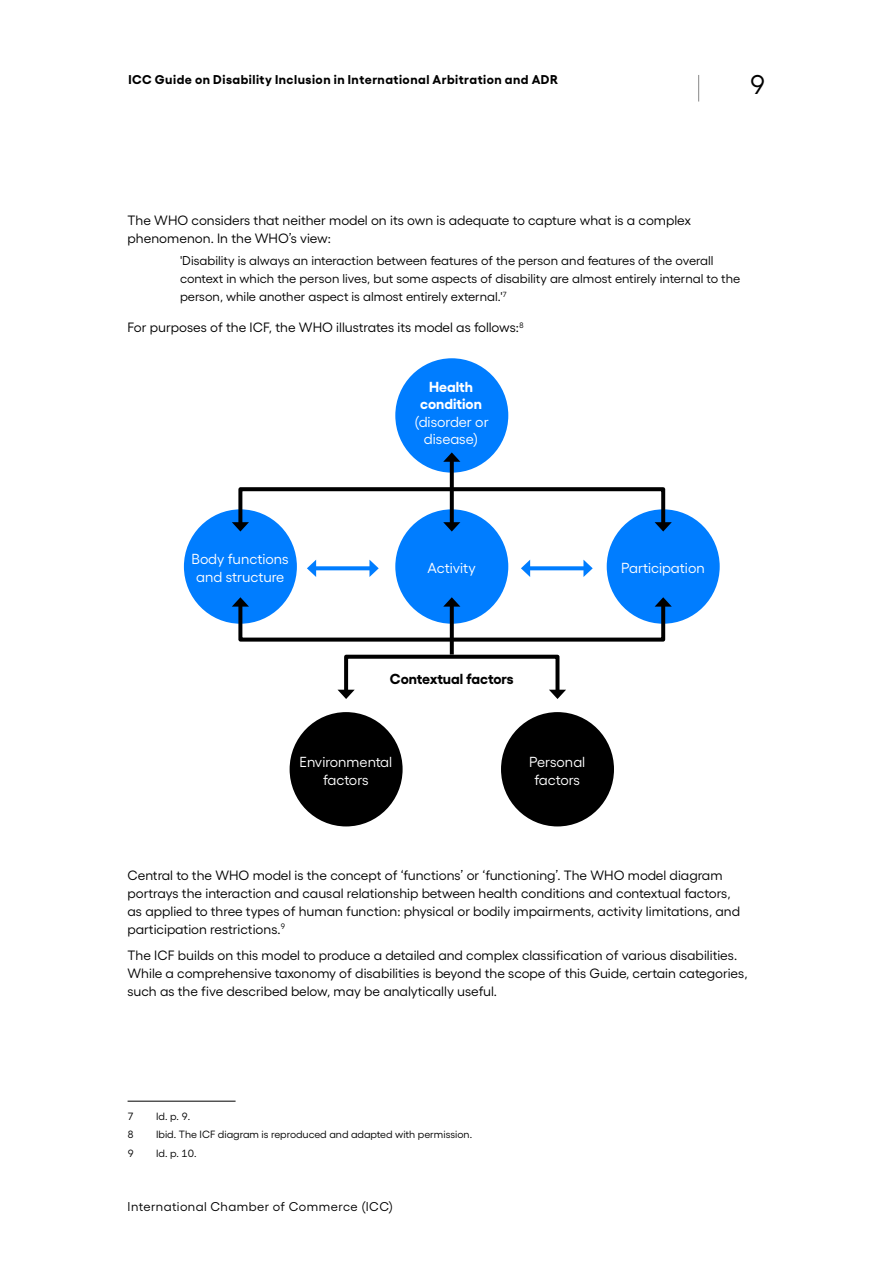
<style>
.page{position:relative;width:893px;height:1263px;background:#fff}
.page>*{position:absolute;margin:0;border:0;box-sizing:border-box;transform-origin:0 0}
.t1{font:27px "Gellix";color:#000}
.t2{font:14.55px/17.4px "Gellix";color:#fff;text-align:center}
.t3{font:700 14.55px "Gellix";letter-spacing:-.005em;color:#000}
.body_Report_9{font:13.5px/18px "Gellix";color:#000}
.body{font:13.5px/18px "Gellix";color:#000}
.blockquote_REPORT{font:12.75px/18px "Gellix";color:#000}
.t4{font:700 12.75px "Gellix";letter-spacing:.04em;color:#000}
.blockquote_REPORT-2{font:12.75px "Gellix";letter-spacing:.035em;color:#000}
.Footnote_Report{font:10.5px "Gellix";color:#000}
.s1{font-weight:700}
</style>
<div class="page">
<svg style="left:698px;top:75px;width:1px;height:27px"></svg>
<hr style="left:128px;top:1101px;width:108px;height:1px;background:#000">
<div style="left:395px;top:358px;width:113px;height:115px;background:#007dff;border-radius:50%"></div>
<div style="left:184px;top:509px;width:113px;height:115px;background:#007dff;border-radius:50%"></div>
<div style="left:290px;top:712px;width:113px;height:114px;background:#000;border-radius:50%"></div>
<div style="left:395px;top:509px;width:113px;height:115px;background:#007dff;border-radius:50%"></div>
<div style="left:501px;top:712px;width:113px;height:114px;background:#000;border-radius:50%"></div>
<div style="left:607px;top:509px;width:113px;height:115px;background:#007dff;border-radius:50%"></div>
<div style="left:238px;top:487px;width:427px;height:41px;border:4px solid #000"></div>
<svg style="left:232px;top:522px;width:17px;height:9px"></svg>
<svg style="left:655px;top:522px;width:17px;height:9px"></svg>
<div style="left:344px;top:655px;width:215px;height:40px;border:4px solid #000"></div>
<svg style="left:338px;top:690px;width:17px;height:9px"></svg>
<svg style="left:549px;top:690px;width:17px;height:9px"></svg>
<div style="left:238px;top:601px;width:427px;height:41px;border:4px solid #000"></div>
<svg style="left:232px;top:597px;width:17px;height:10px"></svg>
<svg style="left:655px;top:597px;width:17px;height:10px"></svg>
<svg style="left:450px;top:462px;width:4px;height:60px"></svg>
<svg style="left:443px;top:452px;width:17px;height:10px"></svg>
<svg style="left:443px;top:522px;width:17px;height:9px"></svg>
<svg style="left:450px;top:607px;width:4px;height:47px"></svg>
<svg style="left:443px;top:597px;width:17px;height:10px"></svg>
<svg style="left:316px;top:566px;width:53px;height:4px"></svg>
<svg style="left:369px;top:560px;width:10px;height:17px"></svg>
<svg style="left:307px;top:560px;width:9px;height:17px"></svg>
<svg style="left:530px;top:566px;width:53px;height:4px"></svg>
<svg style="left:583px;top:560px;width:10px;height:17px"></svg>
<svg style="left:521px;top:560px;width:9px;height:17px"></svg>
<p class="t4" style="left:128px;top:69px;width:431px">ICC Guide on Disability Inclusion in International Arbitration and ADR</p>
<h1 class="t1" style="left:749px;top:64px;width:18px">9</h1>
<p class="body" style="left:128px;top:210px;width:565px">The WHO considers that neither model on its own is adequate to capture what is a complex phenomenon. In the WHO’s view:</p>
<p class="blockquote_REPORT" style="left:180px;top:250px;width:562px">'Disability is always an interaction between features of the person and features of the overall context in which the person lives, but some aspects of disability are almost entirely internal to the person, while another aspect is almost entirely external.'<sup>7</sup></p>
<p class="body" style="left:128px;top:317px;width:398px">For purposes of the ICF, the WHO illustrates its model as follows:<sup>8</sup></p>
<p class="t2" style="left:414px;top:377px;width:76px"><span class="s1">Health condition </span>(disorder or disease)</p>
<p class="t2" style="left:192px;top:549px;width:99px">Body functions and structure</p>
<p class="t2" style="left:427px;top:558px;width:50px">Activity</p>
<p class="t3" style="left:390px;top:667px;width:125px">Contextual factors</p>
<p class="t2" style="left:299px;top:752px;width:94px">Environmental factors</p>
<p class="t2" style="left:529px;top:752px;width:58px">Personal factors</p>
<p class="t2" style="left:621px;top:558px;width:85px">Participation</p>
<p class="body_Report_9" style="left:128px;top:864px;width:614px">Central to the WHO model is the concept of ‘functions’ or ‘functioning’. The WHO model diagram portrays the interaction and causal relationship between health conditions and contextual factors, as applied to three types of human function: physical or bodily impairments, activity limitations, and participation restrictions.<sup>9</sup></p>
<p class="body_Report_9" style="left:128px;top:945px;width:622px">The ICF builds on this model to produce a detailed and complex classification of various disabilities.<br>While a comprehensive taxonomy of disabilities is beyond the scope of this Guide, certain categories, such as the five described below, may be analytically useful.</p>
<p class="Footnote_Report" style="left:128px;top:1108px;width:8px">7</p>
<p class="Footnote_Report" style="left:156px;top:1108px;width:36px">Id. p. 9.</p>
<p class="Footnote_Report" style="left:128px;top:1126px;width:8px">8</p>
<p class="Footnote_Report" style="left:156px;top:1126px;width:318px">Ibid. The ICF diagram is reproduced and adapted with permission.</p>
<p class="Footnote_Report" style="left:128px;top:1145px;width:8px">9</p>
<p class="Footnote_Report" style="left:156px;top:1145px;width:42px">Id. p. 10.</p>
<p class="blockquote_REPORT-2" style="left:128px;top:1197px;width:267px">International Chamber of Commerce (ICC)</p>
</div>
